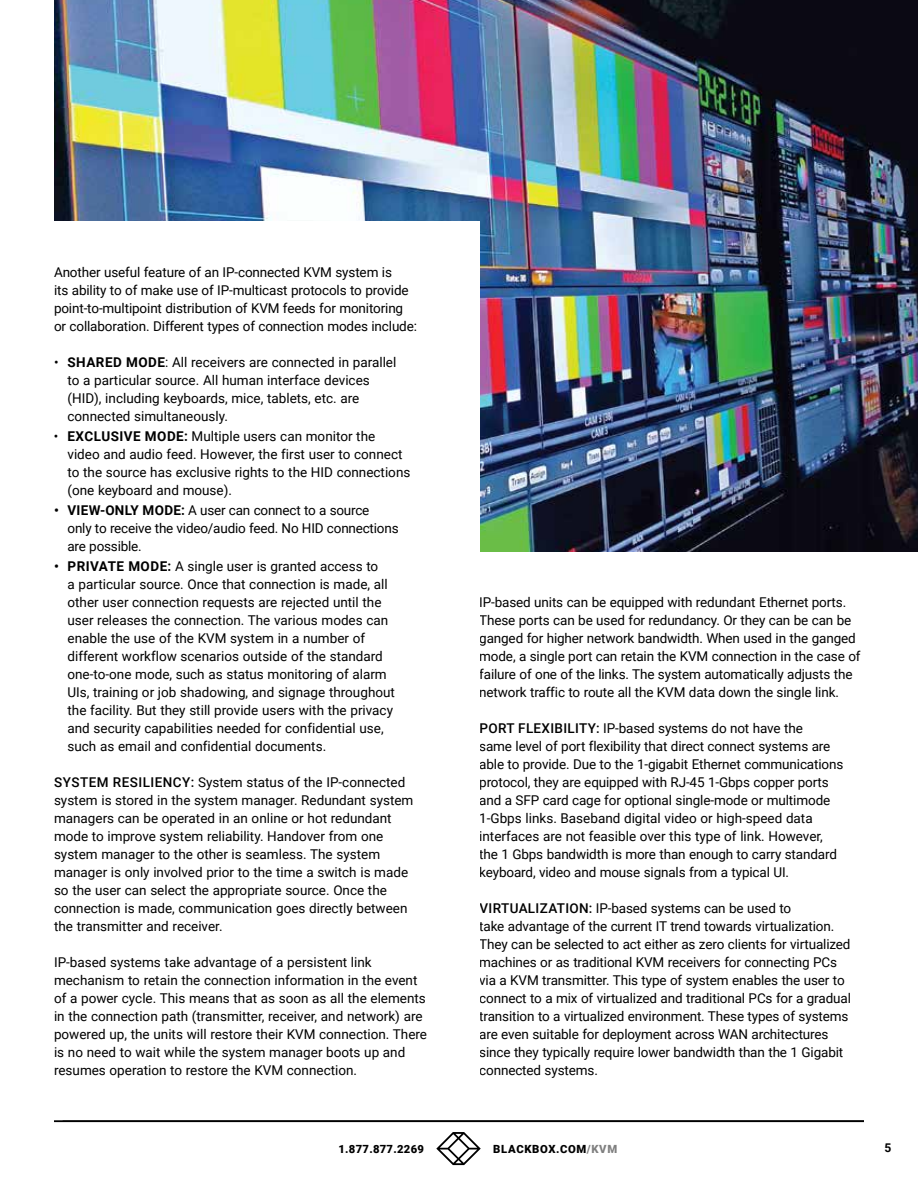
<style>
.page{position:relative;width:918px;height:1188px;background:#fff}
.page>*{position:absolute;margin:0;border:0;box-sizing:border-box;transform-origin:0 0}
.t1{font:13.5px/18px "Roboto";letter-spacing:-.005em;color:#000}
.t2{font:700 12px "Roboto";color:#000}
.t3{font:900 11.25px "Roboto";letter-spacing:.055em;color:#000}
.t4{font:900 11.25px "Roboto";letter-spacing:.025em;color:#000}
.s1{font-weight:700}
.s2{font-weight:500}
.s3{color:#808080}
</style>
<div class="page">
<img style="left:54px;top:0;width:864px;height:552px">
<div style="left:0;top:221px;width:479px;height:870px;background:#fff"></div>
<svg style="left:436px;top:1132px;width:45px;height:33px"></svg>
<hr style="left:54px;top:1121px;width:810px;height:1px;background:#000">
<p class="t1" style="left:54px;top:263px;width:365px">Another useful feature of an IP-connected KVM system is<br>its ability to of make use of IP-multicast protocols to provide point-to-multipoint distribution of KVM feeds for monitoring or collaboration. Different types of connection modes include:</p>
<p class="t1" style="left:67px;top:353px;width:330px;text-indent:-13px">• <span class="s1">SHARED MODE</span>: All receivers are connected in parallel to a particular source. All human interface devices (HID), including keyboards, mice, tablets, etc. are connected simultaneously.</p>
<p class="t1" style="left:68px;top:427px;width:344px;text-indent:-14px">• <span class="s1">EXCLUSIVE MODE:</span> Multiple users can monitor the video and audio feed. However, the first user to connect to the source has exclusive rights to the HID connections (one keyboard and mouse).</p>
<p class="t1" style="left:68px;top:501px;width:333px;text-indent:-14px"><span class="s1">• VIEW-ONLY MODE:</span> A user can connect to a source<br>only to receive the video/audio feed. No HID connections are possible.</p>
<p class="t1" style="left:68px;top:557px;width:329px;text-indent:-14px"><span class="s1">• PRIVATE MODE:</span> A single user is granted access to<br>a particular source. Once that connection is made, all other user connection requests are rejected until the user releases the connection. The various modes can enable the use of the KVM system in a number of different workflow scenarios outside of the standard one-to-one mode, such as status monitoring of alarm UIs, training or job shadowing, and signage throughout the facility. But they still provide users with the privacy and security capabilities needed for confidential use, such as email and confidential documents.</p>
<p class="t1" style="left:54px;top:773px;width:361px"><span class="s2">SYSTEM RESILIENCY:</span> System status of the IP-connected system is stored in the system manager. Redundant system managers can be operated in an online or hot redundant mode to improve system reliability. Handover from one system manager to the other is seamless. The system manager is only involved prior to the time a switch is made so the user can select the appropriate source. Once the connection is made, communication goes directly between the transmitter and receiver.</p>
<p class="t1" style="left:54px;top:953px;width:375px">IP-based systems take advantage of a persistent link mechanism to retain the connection information in the event of a power cycle. This means that as soon as all the elements in the connection path (transmitter, receiver, and network) are powered up, the units will restore their KVM connection. There is no need to wait while the system manager boots up and resumes operation to restore the KVM connection.</p>
<p class="t1" style="left:479px;top:593px;width:383px">IP-based units can be equipped with redundant Ethernet ports.<br>These ports can be used for redundancy. Or they can be can be ganged for higher network bandwidth. When used in the ganged mode, a single port can retain the KVM connection in the case of failure of one of the links. The system automatically adjusts the network traffic to route all the KVM data down the single link.</p>
<p class="t1" style="left:479px;top:719px;width:366px"><span class="s2">PORT FLEXIBILITY:</span> IP-based systems do not have the<br>same level of port flexibility that direct connect systems are able to provide. Due to the 1-gigabit Ethernet communications protocol, they are equipped with RJ-45 1-Gbps copper ports and a SFP card cage for optional single-mode or multimode 1-Gbps links. Baseband digital video or high-speed data interfaces are not feasible over this type of link. However, the 1 Gbps bandwidth is more than enough to carry standard keyboard, video and mouse signals from a typical UI.</p>
<p class="t1" style="left:479px;top:899px;width:373px"><span class="s2">VIRTUALIZATION:</span> IP-based systems can be used to<br>take advantage of the current IT trend towards virtualization.<br>They can be selected to act either as zero clients for virtualized machines or as traditional KVM receivers for connecting PCs via a KVM transmitter. This type of system enables the user to connect to a mix of virtualized and traditional PCs for a gradual transition to a virtualized environment. These types of systems are even suitable for deployment across WAN architectures since they typically require lower bandwidth than the 1 Gigabit connected systems.</p>
<p class="t4" style="left:338px;top:1141px;width:87px">1.877.877.2269</p>
<p class="t3" style="left:493px;top:1141px;width:125px">BLACKBOX.COM<span class="s3">/KVM</span></p>
<p class="t2" style="left:885px;top:1139px;width:8px">5</p>
</div>
